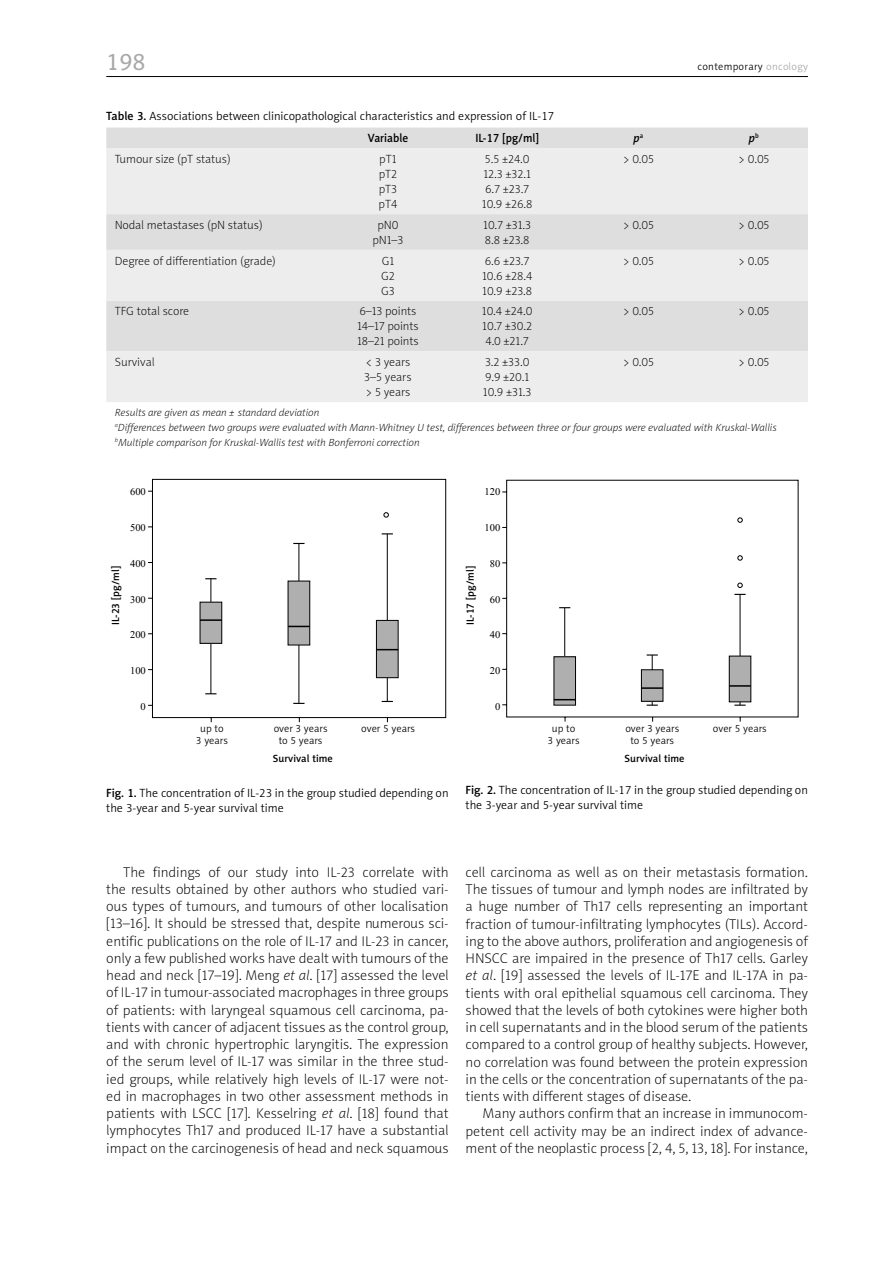
<style>
.page{position:relative;width:893px;height:1263px;background:#fff}
.page>*{position:absolute;margin:0;border:0;box-sizing:border-box;transform-origin:0 0}
.t1{font:24px "Naomi Sans EFN";color:#a8a8a7}
.t2{font:14.25px/17.2px "Naomi Sans EFN Thin";color:#000;text-align:justify}
.t3{font:12px/15px "Naomi Sans EFN Thin";color:#000}
.t4{font:12px/15px "Naomi Sans EFN Light";color:#000}
.t5{font:12px "Naomi Sans EFN Medium";color:#000;scale:.95 1}
.t6{font:italic 12px "Naomi Sans EFN Medium";color:#000;scale:.95 1}
.t7{font:italic 10.5px/15px "Naomi Sans EFN Thin";color:#000}
.t8{font:10.5px/12px "Naomi Sans EFN Light";color:#000;text-align:center}
.t9{font:10.5px "Naomi Sans EFN Medium";color:#000}
.t10{font:10.5px "Naomi Sans EFN Light";letter-spacing:.03em;color:#000}
.s1{color:#a8a8a7}
.s2{font-family:"Naomi Sans EFN Medium"}
.s3{font-style:italic}
</style>
<div class="page">
<hr style="left:106px;top:76px;width:702px;height:1px;background:#000">
<div style="left:106px;top:128px;width:702px;height:20px;background:#dedede"></div>
<svg style="left:106px;top:148px;width:702px;height:254px;background:#e7e7e7"></svg>
<svg style="left:148px;top:479px;width:298px;height:244px"></svg>
<hr style="left:299px;top:543px;width:1px;height:160px;background:#000">
<svg style="left:293px;top:703px;width:12px;height:1px"></svg>
<hr style="left:387px;top:534px;width:1px;height:167px;background:#000">
<svg style="left:384px;top:512px;width:5px;height:5px"></svg>
<div style="left:200px;top:602px;width:22px;height:41px;background:#afafaf"></div>
<div style="left:200px;top:602px;width:22px;height:42px;border:1px solid #000"></div>
<div style="left:288px;top:581px;width:22px;height:64px;background:#afafaf"></div>
<div style="left:288px;top:581px;width:22px;height:64px;border:1px solid #000"></div>
<div style="left:376px;top:620px;width:22px;height:58px;background:#afafaf"></div>
<div style="left:376px;top:620px;width:22px;height:58px;border:1px solid #000"></div>
<hr style="left:200px;top:619px;width:22px;height:2px;background:#000">
<svg style="left:288px;top:626px;width:22px;height:1px"></svg>
<svg style="left:376px;top:649px;width:22px;height:1px"></svg>
<svg style="left:502px;top:479px;width:297px;height:243px"></svg>
<hr style="left:652px;top:655px;width:1px;height:50px;background:#000">
<svg style="left:647px;top:654px;width:11px;height:2px"></svg>
<hr style="left:740px;top:594px;width:1px;height:111px;background:#000">
<svg style="left:734px;top:705px;width:12px;height:1px"></svg>
<svg style="left:737px;top:517px;width:6px;height:6px"></svg>
<svg style="left:737px;top:555px;width:6px;height:5px"></svg>
<svg style="left:737px;top:583px;width:6px;height:5px"></svg>
<div style="left:554px;top:657px;width:21px;height:48px;background:#afafaf"></div>
<div style="left:554px;top:656px;width:22px;height:49px;border:1px solid #000"></div>
<div style="left:641px;top:670px;width:22px;height:31px;background:#afafaf"></div>
<div style="left:641px;top:669px;width:22px;height:33px;border:1px solid #000"></div>
<div style="left:729px;top:656px;width:22px;height:46px;background:#afafaf"></div>
<div style="left:729px;top:656px;width:22px;height:46px;border:1px solid #000"></div>
<svg style="left:554px;top:694px;width:21px;height:6px"></svg>
<hr style="left:641px;top:687px;width:22px;height:2px;background:#000">
<hr style="left:729px;top:685px;width:22px;height:2px;background:#000">
<h1 class="t1" style="left:106px;top:47px;width:41px">198</h1>
<p class="t10" style="left:697px;top:61px;width:112px">contemporary <span class="s1">oncology</span></p>
<p class="t4" style="left:106px;top:108px;width:449px"><span class="s2">Table 3.</span> Associations between clinicopathological characteristics and expression of IL-17</p>
<p class="t5" style="left:368px;top:131px;width:44px">Variable</p>
<p class="t5" style="left:475px;top:131px;width:68px">IL-17 [pg/ml]</p>
<p class="t6" style="left:633px;top:131px;width:12px">p<sup>a</sup></p>
<p class="t6" style="left:749px;top:131px;width:12px">p<sup>b</sup></p>
<p class="t3" style="left:115px;top:152px;width:117px">Tumour size (pT status)</p>
<p class="t3" style="left:379px;top:152px;width:20px;text-align:justify">pT1 pT2 pT3 pT4</p>
<p class="t3" style="left:482px;top:152px;width:52px">5.5 ±24.0<br>12.3 ±32.1<br>6.7 ±23.7<br>10.9 ±26.8</p>
<p class="t3" style="left:623px;top:152px;width:33px">&gt; 0.05</p>
<p class="t3" style="left:738px;top:152px;width:33px">&gt; 0.05</p>
<p class="t3" style="left:115px;top:217px;width:149px">Nodal metastases (pN status)</p>
<p class="t3" style="left:372px;top:217px;width:33px;text-align:center">pN0 pN1–3</p>
<p class="t3" style="left:483px;top:217px;width:49px">10.7 ±31.3<br>8.8 ±23.8</p>
<p class="t3" style="left:623px;top:217px;width:33px">&gt; 0.05</p>
<p class="t3" style="left:738px;top:217px;width:33px">&gt; 0.05</p>
<p class="t3" style="left:115px;top:253px;width:163px">Degree of differentiation (grade)</p>
<p class="t3" style="left:381px;top:253px;width:15px;text-align:justify">G1<br>G2<br>G3</p>
<p class="t3" style="left:482px;top:253px;width:52px">6.6 ±23.7<br>10.6 ±28.4<br>10.9 ±23.8</p>
<p class="t3" style="left:623px;top:253px;width:33px">&gt; 0.05</p>
<p class="t3" style="left:738px;top:253px;width:33px">&gt; 0.05</p>
<p class="t3" style="left:115px;top:304px;width:76px">TFG total score</p>
<p class="t3" style="left:357px;top:304px;width:63px">6–13 points<br>14–17 points<br>18–21 points</p>
<p class="t3" style="left:482px;top:304px;width:52px;text-align:justify">10.4 ±24.0<br>10.7 ±30.2<br>4.0 ±21.7</p>
<p class="t3" style="left:623px;top:304px;width:33px">&gt; 0.05</p>
<p class="t3" style="left:738px;top:304px;width:33px">&gt; 0.05</p>
<p class="t3" style="left:115px;top:355px;width:41px">Survival</p>
<p class="t3" style="left:364px;top:355px;width:49px;text-align:justify">&lt; 3 years 3–5 years &gt; 5 years</p>
<p class="t3" style="left:483px;top:355px;width:50px">3.2 ±33.0<br>9.9 ±20.1<br>10.9 ±31.3</p>
<p class="t3" style="left:623px;top:355px;width:33px">&gt; 0.05</p>
<p class="t3" style="left:738px;top:355px;width:33px">&gt; 0.05</p>
<p class="t7" style="left:115px;top:405px;width:663px">Results are given as mean ± standard deviation<br><sup>a</sup>Differences between two groups were evaluated with Mann-Whitney U test, differences between three or four groups were evaluated with Kruskal-Wallis <sup>b</sup>Multiple comparison for Kruskal-Wallis test with Bonferroni correction</p>
<p class="t9" style="left:109px;top:625px;width:60px;rotate:-90deg">IL-23 [pg/ml]</p>
<p class="t9" style="left:464px;top:625px;width:60px;rotate:-90deg">IL-17 [pg/ml]</p>
<p class="t8" style="left:274px;top:722px;width:55px">over 3 years to 5 years</p>
<p class="t8" style="left:625px;top:722px;width:55px">over 3 years to 5 years</p>
<p class="t8" style="left:361px;top:722px;width:55px">over 5 years</p>
<p class="t8" style="left:713px;top:722px;width:55px">over 5 years</p>
<p class="t8" style="left:196px;top:722px;width:33px">up to<br>3 years</p>
<p class="t8" style="left:548px;top:722px;width:33px">up to<br>3 years</p>
<p class="t9" style="left:273px;top:752px;width:61px">Survival time</p>
<p class="t9" style="left:625px;top:752px;width:61px">Survival time</p>
<p class="t4" style="left:106px;top:785px;width:344px"><span class="s2">Fig. 1.</span> The concentration of IL-23 in the group studied depending on the 3-year and 5-year survival time</p>
<p class="t4" style="left:466px;top:782px;width:344px"><span class="s2">Fig. 2.</span> The concentration of IL-17 in the group studied depending on the 3-year and 5-year survival time</p>
<p class="t2" style="left:106px;top:863px;width:344px;text-indent:17px">The findings of our study into IL-23 correlate with the results obtained by other authors who studied vari&shy;ous types of tumours, and tumours of other localisation [13–16]. It should be stressed that, despite numerous sci&shy;entific publications on the role of IL-17 and IL-23 in cancer, only a few published works have dealt with tumours of the head and neck [17–19]. Meng <span class="s3">et al</span>. [17] assessed the level of IL-17 in tumour-associated macrophages in three groups of patients: with laryngeal squamous cell carcinoma, pa&shy;tients with cancer of adjacent tissues as the control group, and with chronic hypertrophic laryngitis. The expression of the serum level of IL-17 was similar in the three stud&shy;ied groups, while relatively high levels of IL-17 were not&shy;ed in macrophages in two other assessment methods in patients with LSCC [17]. Kesselring <span class="s3">et al</span>. [18] found that lymphocytes Th17 and produced IL-17 have a substantial impact on the carcinogenesis of head and neck squamous</p>
<p class="t2" style="left:466px;top:863px;width:344px">cell carcinoma as well as on their metastasis formation.<br>The tissues of tumour and lymph nodes are infiltrated by a huge number of Th17 cells representing an important fraction of tumour-infiltrating lymphocytes (TILs). Accord&shy;ing to the above authors, proliferation and angiogenesis of HNSCC are impaired in the presence of Th17 cells. Garley <span class="s3">et al</span>. [19] assessed the levels of IL-17E and IL-17A in pa&shy;tients with oral epithelial squamous cell carcinoma. They showed that the levels of both cytokines were higher both in cell supernatants and in the blood serum of the patients compared to a control group of healthy subjects. However, no correlation was found between the protein expression in the cells or the concentration of supernatants of the pa&shy;tients with different stages of disease.</p>
<p class="t2" style="left:466px;top:1105px;width:344px;text-indent:17px">Many authors confirm that an increase in immunocom&shy;petent cell activity may be an indirect index of advance&shy;ment of the neoplastic process [2, 4, 5, 13, 18]. For instance,</p>
</div>
